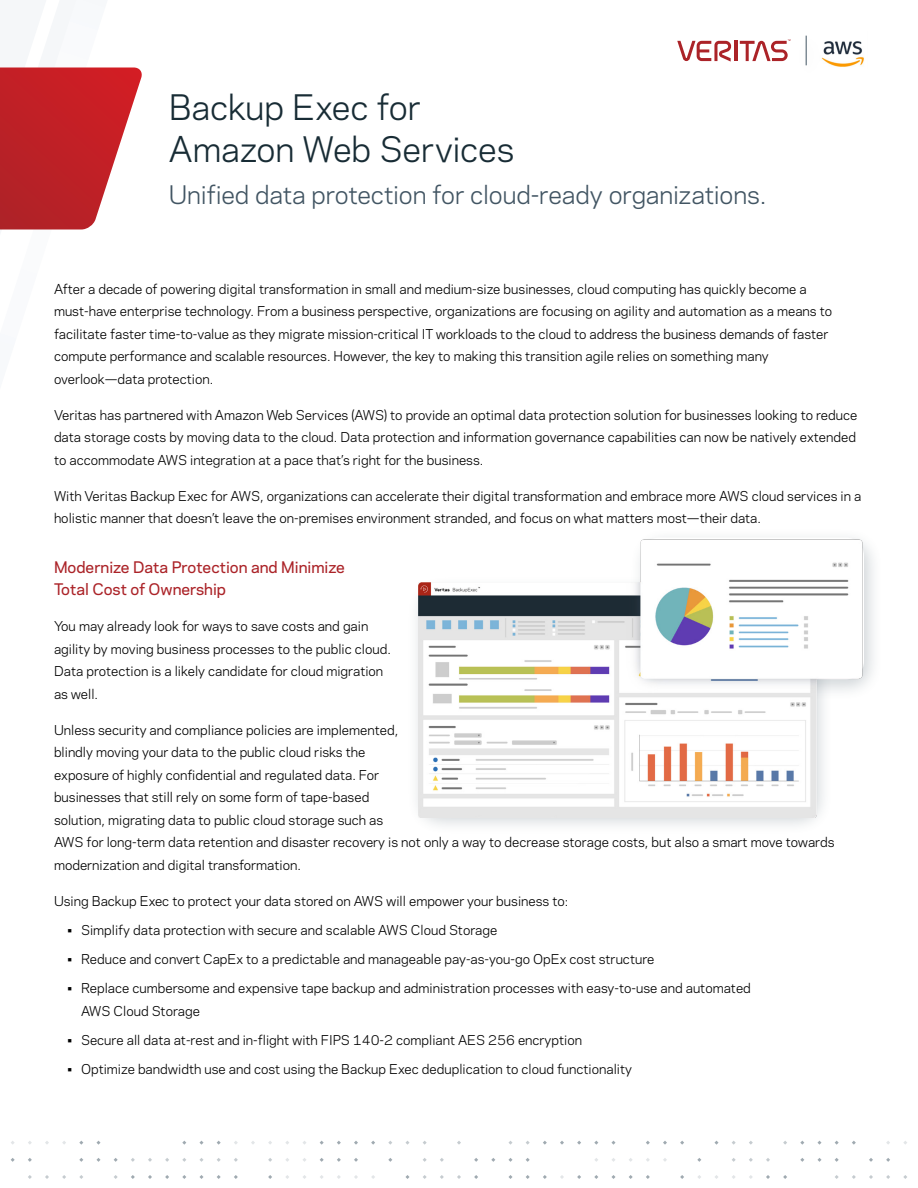
<style>
.page{position:relative;width:918px;height:1188px;background:#fff}
.page>*{position:absolute;margin:0;border:0;box-sizing:border-box;transform-origin:0 0}
.Headline{font:33px/42px "Polaris";letter-spacing:-.005em;color:#182c35}
.Headline-2{font:24px "Polaris";letter-spacing:-.005em;color:#425563}
.Paragraph_Title{font:500 15px/22.5px "Polaris";color:#ab2328}
.Body_Copy{font:12.75px/22.5px "Polaris";color:#000}
</style>
<div class="page">
<svg style="left:0;top:67px;width:142px;height:163px"></svg>
<svg style="left:783px;top:1175px;width:4px;height:4px"></svg>
<svg style="left:766px;top:1158px;width:4px;height:4px"></svg>
<svg style="left:766px;top:1175px;width:4px;height:4px"></svg>
<svg style="left:749px;top:1158px;width:4px;height:4px"></svg>
<svg style="left:714px;top:1141px;width:5px;height:4px"></svg>
<svg style="left:697px;top:1158px;width:4px;height:4px"></svg>
<svg style="left:680px;top:1141px;width:4px;height:4px"></svg>
<svg style="left:680px;top:1175px;width:4px;height:4px"></svg>
<svg style="left:663px;top:1141px;width:4px;height:4px"></svg>
<svg style="left:646px;top:1141px;width:4px;height:4px"></svg>
<svg style="left:646px;top:1175px;width:4px;height:4px"></svg>
<svg style="left:629px;top:1175px;width:4px;height:4px"></svg>
<svg style="left:611px;top:1141px;width:5px;height:4px"></svg>
<svg style="left:611px;top:1175px;width:5px;height:4px"></svg>
<svg style="left:594px;top:1175px;width:4px;height:4px"></svg>
<svg style="left:577px;top:1141px;width:4px;height:4px"></svg>
<svg style="left:577px;top:1175px;width:4px;height:4px"></svg>
<svg style="left:560px;top:1141px;width:4px;height:4px"></svg>
<svg style="left:560px;top:1175px;width:4px;height:4px"></svg>
<svg style="left:543px;top:1141px;width:4px;height:4px"></svg>
<svg style="left:543px;top:1175px;width:4px;height:4px"></svg>
<svg style="left:526px;top:1158px;width:4px;height:4px"></svg>
<svg style="left:526px;top:1175px;width:4px;height:4px"></svg>
<svg style="left:508px;top:1141px;width:5px;height:4px"></svg>
<svg style="left:508px;top:1158px;width:5px;height:4px"></svg>
<svg style="left:508px;top:1175px;width:5px;height:4px"></svg>
<svg style="left:491px;top:1158px;width:4px;height:4px"></svg>
<svg style="left:474px;top:1158px;width:4px;height:4px"></svg>
<svg style="left:474px;top:1175px;width:4px;height:4px"></svg>
<svg style="left:457px;top:1141px;width:4px;height:4px"></svg>
<svg style="left:457px;top:1175px;width:4px;height:4px"></svg>
<svg style="left:440px;top:1158px;width:4px;height:4px"></svg>
<svg style="left:440px;top:1175px;width:4px;height:4px"></svg>
<svg style="left:423px;top:1175px;width:4px;height:4px"></svg>
<svg style="left:405px;top:1141px;width:5px;height:4px"></svg>
<svg style="left:405px;top:1175px;width:5px;height:4px"></svg>
<svg style="left:388px;top:1158px;width:4px;height:4px"></svg>
<svg style="left:371px;top:1141px;width:4px;height:4px"></svg>
<svg style="left:354px;top:1141px;width:4px;height:4px"></svg>
<svg style="left:354px;top:1158px;width:4px;height:4px"></svg>
<svg style="left:354px;top:1175px;width:4px;height:4px"></svg>
<svg style="left:337px;top:1141px;width:4px;height:4px"></svg>
<svg style="left:337px;top:1158px;width:4px;height:4px"></svg>
<svg style="left:320px;top:1158px;width:4px;height:4px"></svg>
<svg style="left:268px;top:1158px;width:4px;height:4px"></svg>
<svg style="left:268px;top:1175px;width:4px;height:4px"></svg>
<svg style="left:234px;top:1158px;width:4px;height:4px"></svg>
<svg style="left:234px;top:1175px;width:4px;height:4px"></svg>
<svg style="left:217px;top:1175px;width:4px;height:4px"></svg>
<svg style="left:199px;top:1141px;width:5px;height:4px"></svg>
<svg style="left:199px;top:1158px;width:5px;height:4px"></svg>
<svg style="left:199px;top:1175px;width:5px;height:4px"></svg>
<svg style="left:182px;top:1175px;width:4px;height:4px"></svg>
<svg style="left:165px;top:1158px;width:4px;height:4px"></svg>
<svg style="left:165px;top:1175px;width:4px;height:4px"></svg>
<svg style="left:148px;top:1158px;width:4px;height:4px"></svg>
<svg style="left:148px;top:1175px;width:4px;height:4px"></svg>
<svg style="left:131px;top:1158px;width:4px;height:4px"></svg>
<svg style="left:131px;top:1175px;width:4px;height:4px"></svg>
<svg style="left:114px;top:1158px;width:4px;height:4px"></svg>
<svg style="left:114px;top:1175px;width:4px;height:4px"></svg>
<svg style="left:96px;top:1141px;width:5px;height:4px"></svg>
<svg style="left:96px;top:1158px;width:5px;height:4px"></svg>
<svg style="left:79px;top:1158px;width:4px;height:4px"></svg>
<svg style="left:79px;top:1175px;width:4px;height:4px"></svg>
<svg style="left:62px;top:1175px;width:4px;height:4px"></svg>
<svg style="left:45px;top:1175px;width:4px;height:4px"></svg>
<svg style="left:28px;top:1158px;width:4px;height:4px"></svg>
<svg style="left:28px;top:1175px;width:4px;height:4px"></svg>
<svg style="left:11px;top:1158px;width:4px;height:4px"></svg>
<svg style="left:903px;top:1175px;width:4px;height:4px"></svg>
<svg style="left:886px;top:1158px;width:4px;height:4px"></svg>
<svg style="left:886px;top:1175px;width:4px;height:4px"></svg>
<svg style="left:869px;top:1158px;width:4px;height:4px"></svg>
<svg style="left:869px;top:1175px;width:4px;height:4px"></svg>
<svg style="left:852px;top:1141px;width:4px;height:4px"></svg>
<svg style="left:852px;top:1175px;width:4px;height:4px"></svg>
<svg style="left:835px;top:1158px;width:4px;height:4px"></svg>
<svg style="left:835px;top:1175px;width:4px;height:4px"></svg>
<svg style="left:817px;top:1141px;width:5px;height:4px"></svg>
<svg style="left:817px;top:1158px;width:5px;height:4px"></svg>
<svg style="left:800px;top:1158px;width:4px;height:4px"></svg>
<div style="left:630px;top:528px;width:253px;height:172px;background:#425563;opacity:.25"></div>
<div style="left:407px;top:575px;width:426px;height:261px;background:#425563;opacity:.25"></div>
<img style="left:418px;top:538px;width:446px;height:280px">
<hr style="left:734px;top:41px;width:3px;height:20px;background:#ab2328">
<svg style="left:677px;top:41px;width:55px;height:21px"></svg>
<svg style="left:740px;top:39px;width:50px;height:22px"></svg>
<img style="left:825px;top:41px;width:39px;height:26px">
<svg style="left:806px;top:36px;width:1px;height:29px"></svg>
<p class="Headline" style="left:169px;top:84px;width:347px">Backup Exec for<br>Amazon Web Services</p>
<p class="Headline-2" style="left:169px;top:177px;width:599px">Unified data protection for cloud-ready organizations.</p>
<p class="Body_Copy" style="left:54px;top:277px;width:780px">After a decade of powering digital transformation in small and medium-size businesses, cloud computing has quickly become a must-have enterprise technology. From a business perspective, organizations are focusing on agility and automation as a means to facilitate faster time-to-value as they migrate mission-critical IT workloads to the cloud to address the business demands of faster compute performance and scalable resources. However, the key to making this transition agile relies on something many overlook—data protection.</p>
<p class="Body_Copy" style="left:54px;top:403px;width:805px;text-align:justify">Veritas has partnered with Amazon Web Services (AWS) to provide an optimal data protection solution for businesses looking to reduce data storage costs by moving data to the cloud. Data protection and information governance capabilities can now be natively extended to accommodate AWS integration at a pace that’s right for the business.</p>
<p class="Body_Copy" style="left:54px;top:484px;width:809px">With Veritas Backup Exec for AWS, organizations can accelerate their digital transformation and embrace more AWS cloud services in a holistic manner that doesn’t leave the on-premises environment stranded, and focus on what matters most—their data.</p>
<p class="Paragraph_Title" style="left:54px;top:555px;width:292px">Modernize Data Protection and Minimize<br>Total Cost of Ownership</p>
<p class="Body_Copy" style="left:54px;top:614px;width:338px">You may already look for ways to save costs and gain agility by moving business processes to the public cloud.<br>Data protection is a likely candidate for cloud migration as well.</p>
<p class="Body_Copy" style="left:54px;top:718px;width:782px">Unless security and compliance policies are implemented,<br>blindly moving your data to the public cloud risks the<br>exposure of highly confidential and regulated data. For<br>businesses that still rely on some form of tape-based<br>solution, migrating data to public cloud storage such as<br>AWS for long-term data retention and disaster recovery is not only a way to decrease storage costs, but also a smart move towards modernization and digital transformation.</p>
<p class="Body_Copy" style="left:54px;top:889px;width:516px">Using Backup Exec to protect your data stored on AWS will empower your business to:</p>
<p class="Body_Copy" style="left:68px;top:918px;width:431px">• Simplify data protection with secure and scalable AWS Cloud Storage</p>
<p class="Body_Copy" style="left:68px;top:947px;width:588px">• Reduce and convert CapEx to a predictable and manageable pay-as-you-go OpEx cost structure</p>
<p class="Body_Copy" style="left:81px;top:977px;width:671px;text-indent:-14px">• Replace cumbersome and expensive tape backup and administration processes with easy-to-use and automated<br>AWS Cloud Storage</p>
<p class="Body_Copy" style="left:68px;top:1028px;width:516px">• Secure all data at-rest and in-flight with FIPS 140-2 compliant AES 256 encryption</p>
<p class="Body_Copy" style="left:68px;top:1058px;width:566px">• Optimize bandwidth use and cost using the Backup Exec deduplication to cloud functionality</p>
</div>
